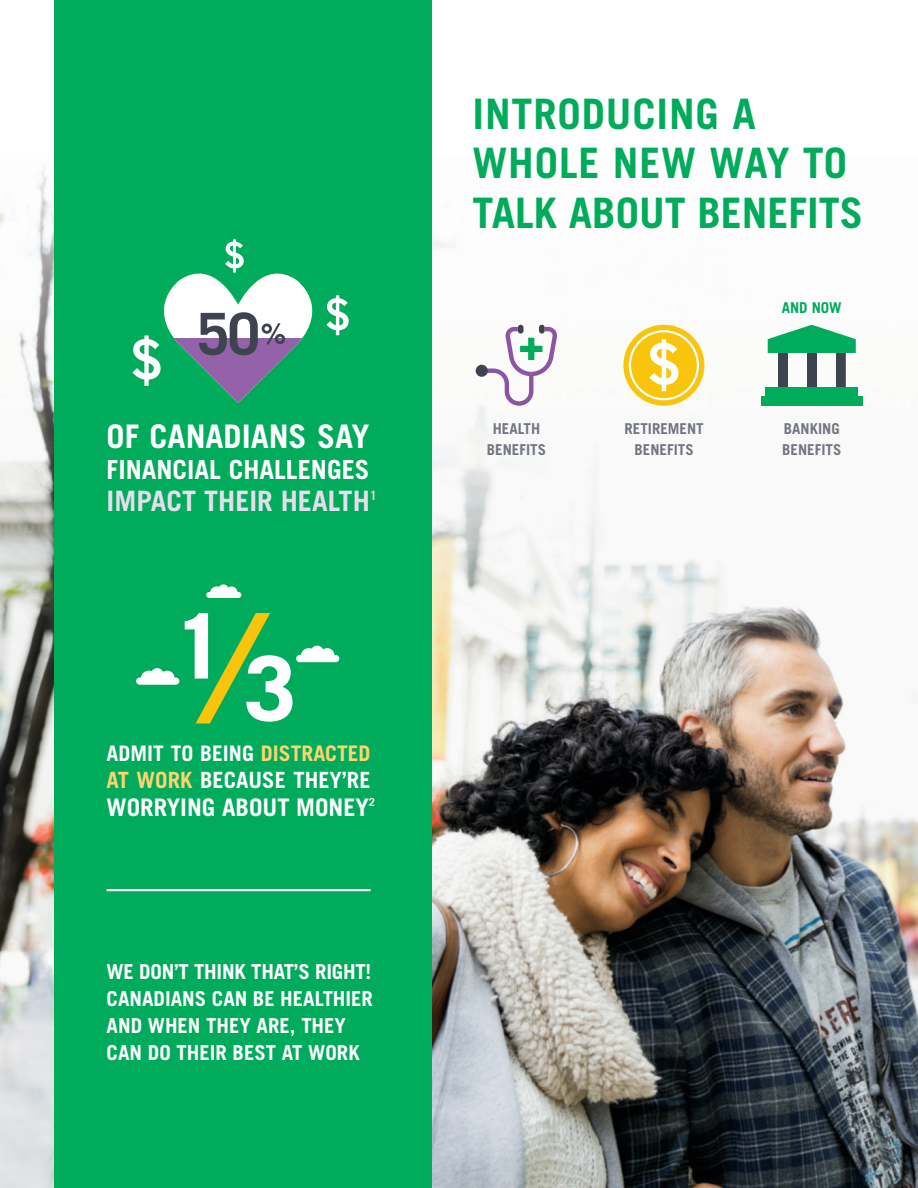
<style>
.page{position:relative;width:918px;height:1188px;background:#fff}
.page>*{position:absolute;margin:0;border:0;box-sizing:border-box;transform-origin:0 0}
.t1{font:700 42px/49.5px "Trade Gothic LT Pro";color:#00ab5b}
.t2{font:700 32.55px "Trade Gothic LT Pro";color:#fff}
.t3{font:700 28.2px "Trade Gothic LT Pro";color:#e6deed}
.t4{font:700 26.4px "Trade Gothic LT Pro";color:#fff}
.t5{font:700 24.3px "Trade Gothic LT Pro";color:#fff}
.t6{font:700 22.35px "Trade Gothic LT Pro";color:#fff}
.t7{font:700 21.45px "Trade Gothic LT Pro";color:#fff}
.t8{font:700 20.55px/27px "Trade Gothic LT Pro";color:#fff}
.t9{font:700 15px/21px "Trade Gothic LT Pro";color:#717680;text-align:center}
.t10{font:700 15px "Trade Gothic LT Pro";color:#00ab5b}
.s1{color:#fcd571}
</style>
<div class="page">
<img style="left:0;top:170px;width:54px;height:1018px">
<img style="left:432px;top:239px;width:486px;height:949px">
<div style="left:54px;top:0;width:378px;height:1188px;background:#00ab5b"></div>
<svg style="left:132px;top:239px;width:217px;height:164px"></svg>
<hr style="left:107px;top:889px;width:264px;height:2px;background:#fff">
<svg style="left:185px;top:613px;width:154px;height:111px"></svg>
<svg style="left:136px;top:668px;width:43px;height:17px"></svg>
<svg style="left:206px;top:584px;width:35px;height:14px"></svg>
<div style="left:518px;top:325px;width:6px;height:9px;background:#3e444f;border-radius:3px"></div>
<div style="left:539px;top:325px;width:6px;height:9px;background:#3e444f;border-radius:3px"></div>
<div style="left:476px;top:365px;width:12px;height:12px;background:#3e444f;border-radius:50%"></div>
<svg style="left:484px;top:327px;width:73px;height:79px"></svg>
<svg style="left:623px;top:325px;width:81px;height:81px;background:#f9c924"></svg>
<svg style="left:649px;top:339px;width:29px;height:52px"></svg>
<div style="left:629px;top:330px;width:70px;height:70px;border:2px solid #fff;border-radius:50%"></div>
<div style="left:778px;top:353px;width:10px;height:36px;background:#3e444f"></div>
<div style="left:807px;top:353px;width:10px;height:36px;background:#3e444f"></div>
<div style="left:836px;top:353px;width:10px;height:36px;background:#3e444f"></div>
<svg style="left:768px;top:325px;width:88px;height:28px"></svg>
<div style="left:765px;top:388px;width:93px;height:8px;background:#00ab5b"></div>
<div style="left:761px;top:396px;width:102px;height:10px;background:#00ab5b"></div>
<h2 class="t2" style="left:107px;top:418px;width:264px">OF CANADIANS SAY</h2>
<p class="t4" style="left:107px;top:455px;width:264px">FINANCIAL CHALLENGES</p>
<h3 class="t3" style="left:107px;top:485px;width:272px">IMPACT THEIR HEALTH<sup>1</sup></h3>
<p class="t7" style="left:107px;top:741px;width:265px">ADMIT TO BEING <span class="s1">DISTRACTED</span></p>
<p class="t6" style="left:107px;top:767px;width:265px"><span class="s1">AT WORK</span> BECAUSE THEY’RE</p>
<p class="t5" style="left:107px;top:793px;width:270px">WORRYING ABOUT MONEY<sup>2</sup></p>
<p class="t8" style="left:107px;top:959px;width:268px">WE DON’T THINK THAT’S RIGHT!<br>CANADIANS CAN BE HEALTHIER<br>AND WHEN THEY ARE, THEY<br>CAN DO THEIR BEST AT WORK</p>
<h1 class="t1" style="left:472px;top:89px;width:392px">INTRODUCING A<br>WHOLE NEW WAY TO<br>TALK ABOUT BENEFITS</h1>
<p class="t10" style="left:782px;top:299px;width:62px">AND NOW</p>
<p class="t9" style="left:487px;top:419px;width:61px">HEALTH<br>BENEFITS</p>
<p class="t9" style="left:625px;top:419px;width:81px">RETIREMENT<br>BENEFITS</p>
<p class="t9" style="left:782px;top:419px;width:61px;text-align:left">BANKING<br>BENEFITS</p>
</div>
